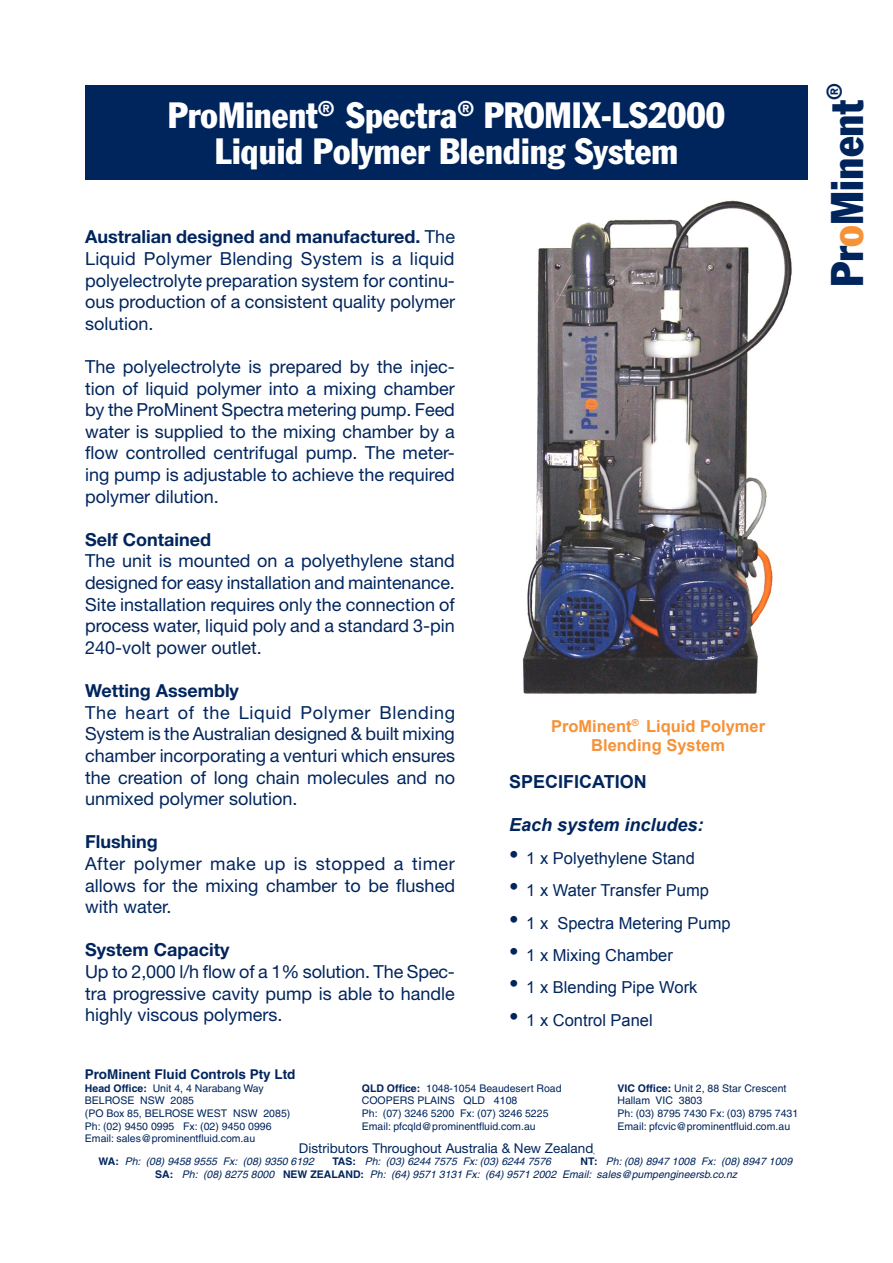
<style>
.page{position:relative;width:893px;height:1263px;background:#fff}
.page>*{position:absolute;margin:0;border:0;box-sizing:border-box;transform-origin:0 0}
.t1{font:condensed 45px "Franklin Gothic";color:#00255d}
.t2{font:condensed 36px/36px "Franklin Gothic";color:#fff;text-align:center}
.t3{font:condensed 21px "Franklin Gothic";color:#00255d}
.t4{font:18px/21.6px "Helvetica Neue";color:#00255d;text-align:justify}
.t5{font:700 18px "Helvetica Neue";color:#00255d}
.t6{font:italic 700 18px "Arial";color:#00255d}
.t7{font:700 18px "Arial";color:#00255d}
.t8{font:16.5px "Arial";color:#00255d}
.t9{font:700 16.5px/19.8px "Arial";color:#f69238;text-align:center}
.t10{font:13.5px "Helvetica Neue";color:#00255d}
.t11{font:700 13.5px "Helvetica";color:#00255d}
.t12{font:10.5px "Helvetica";color:#00255d}
.t13{font:italic 10.5px/12.6px "Helvetica";color:#00255d}
.s1{font-weight:700}
.s2{font-size:27px}
.s3{font-weight:700;font-style:normal}
.s4{color:#f69238}
</style>
<div class="page">
<div style="left:86px;top:85px;width:722px;height:94px;background:#00255d"></div>
<img style="left:522px;top:200px;width:270px;height:494px">
<h2 class="t2" style="left:168px;top:97px;width:559px">ProMinent<sup>®</sup> Spectra<sup>®</sup> PROMIX-LS2000<br>Liquid Polymer Blending System</h2>
<p class="t4" style="left:85px;top:226px;width:371px"><span class="s1">Australian designed and manufactured.</span> The Liquid Polymer Blending System is a liquid polyelectrolyte preparation system for continu&shy;ous production of a consistent quality polymer solution.</p>
<p class="t4" style="left:85px;top:356px;width:371px">The polyelectrolyte is prepared by the injec&shy;tion of liquid polymer into a mixing chamber by the ProMinent Spectra metering pump. Feed water is supplied to the mixing chamber by a flow controlled centrifugal pump. The meter&shy;ing pump is adjustable to achieve the required polymer dilution.</p>
<p class="t5" style="left:85px;top:528px;width:127px">Self Contained</p>
<p class="t4" style="left:85px;top:550px;width:371px">The unit is mounted on a polyethylene stand designed for easy installation and maintenance.<br>Site installation requires only the connection of process water, liquid poly and a standard 3-pin 240-volt power outlet.</p>
<p class="t5" style="left:85px;top:679px;width:155px">Wetting Assembly</p>
<p class="t4" style="left:85px;top:701px;width:372px">The heart of the Liquid Polymer Blending System is the Australian designed &amp; built mixing chamber incorporating a venturi which ensures the creation of long chain molecules and no unmixed polymer solution.</p>
<p class="t5" style="left:85px;top:831px;width:74px">Flushing</p>
<p class="t4" style="left:85px;top:852px;width:371px">After polymer make up is stopped a timer allows for the mixing chamber to be flushed with water.</p>
<p class="t5" style="left:85px;top:939px;width:146px">System Capacity</p>
<p class="t4" style="left:85px;top:960px;width:371px">Up to 2,000 l/h flow of a 1% solution. The Spec&shy;tra progressive cavity pump is able to handle highly viscous polymers.</p>
<p class="t9" style="left:551px;top:716px;width:216px">ProMinent<sup>®</sup> Liquid Polymer<br>Blending System</p>
<p class="t7" style="left:509px;top:769px;width:139px">SPECIFICATION</p>
<p class="t6" style="left:509px;top:813px;width:196px">Each system includes:</p>
<p class="t8" style="left:509px;top:847px;width:187px"><span class="s2">•</span> 1 x Polyethylene Stand</p>
<p class="t8" style="left:509px;top:879px;width:201px"><span class="s2">•</span> 1 x Water Transfer Pump</p>
<p class="t8" style="left:509px;top:911px;width:223px"><span class="s2">•</span> 1 x Spectra Metering Pump</p>
<p class="t8" style="left:509px;top:944px;width:165px"><span class="s2">•</span> 1 x Mixing Chamber</p>
<p class="t8" style="left:509px;top:976px;width:190px"><span class="s2">•</span> 1 x Blending Pipe Work</p>
<p class="t8" style="left:509px;top:1009px;width:145px"><span class="s2">•</span> 1 x Control Panel</p>
<p class="t11" style="left:85px;top:1066px;width:212px">ProMinent Fluid Controls Pty Ltd</p>
<p class="t12" style="left:85px;top:1082px;width:180px"><span class="s1">Head Office:</span> Unit 4, 4 Narabang Way</p>
<p class="t12" style="left:362px;top:1082px;width:201px"><span class="s1">QLD Office:</span> 1048-1054 Beaudesert Road</p>
<p class="t12" style="left:617px;top:1082px;width:170px"><span class="s1">VIC Office:</span> Unit 2, 88 Star Crescent</p>
<p class="t12" style="left:85px;top:1094px;width:111px">BELROSE NSW 2085</p>
<p class="t12" style="left:362px;top:1094px;width:157px">COOPERS PLAINS QLD 4108</p>
<p class="t12" style="left:617px;top:1094px;width:86px">Hallam VIC 3803</p>
<p class="t12" style="left:85px;top:1107px;width:207px">(PO Box 85, BELROSE WEST NSW 2085)</p>
<p class="t12" style="left:362px;top:1107px;width:188px">Ph: (07) 3246 5200 Fx: (07) 3246 5225</p>
<p class="t12" style="left:617px;top:1107px;width:182px">Ph: (03) 8795 7430 Fx: (03) 8795 7431</p>
<p class="t12" style="left:85px;top:1120px;width:188px">Ph: (02) 9450 0995 Fx: (02) 9450 0996</p>
<p class="t12" style="left:362px;top:1120px;width:175px">Email: pfcqld@prominentfluid.com.au</p>
<p class="t12" style="left:617px;top:1120px;width:174px">Email: pfcvic@prominentfluid.com.au</p>
<p class="t12" style="left:85px;top:1132px;width:172px">Email: sales@prominentfluid.com.au</p>
<p class="t10" style="left:299px;top:1140px;width:296px">Distributors Throughout Australia &amp; New Zealand</p>
<p class="t13" style="left:99px;top:1155px;width:217px"><span class="s3">WA:</span> Ph: (08) 9458 9555 Fx: (08) 9350 6192</p>
<p class="t13" style="left:332px;top:1155px;width:220px"><span class="s3">TAS:</span> Ph: (03) 6244 7575 Fx: (03) 6244 7576</p>
<p class="t13" style="left:155px;top:1155px;width:639px;text-indent:425px"><span class="s3">NT:</span> Ph: (08) 8947 1008 Fx: (08) 8947 1009<br><span class="s3">SA:</span> Ph: (08) 8275 8000 <span class="s3">NEW ZEALAND:</span> Ph: (64) 9571 3131 Fx: (64) 9571 2002 Email: sales@pumpengineersb.co.nz</p>
<p class="t3" style="left:822px;top:100px;width:18px;rotate:-90deg">®</p>
<h1 class="t1" style="left:820px;top:287px;width:189px;rotate:-90deg">Pr<span class="s4">o</span>Minent</h1>
</div>
